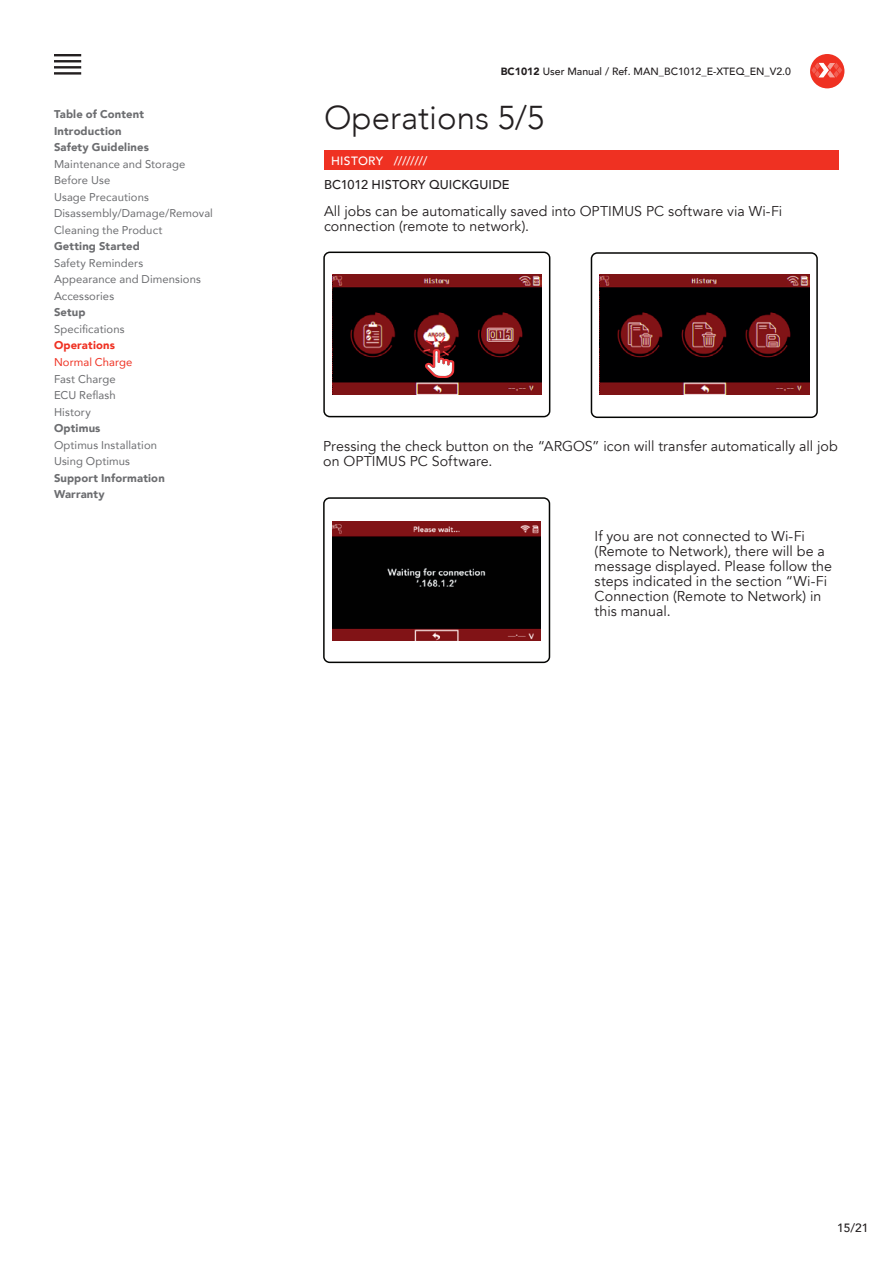
<style>
.page{position:relative;width:893px;height:1263px;background:#fff}
.page>*{position:absolute;margin:0;border:0;box-sizing:border-box;transform-origin:0 0}
.t1{font:300 33px "Avenir";color:#231f20}
.t2{font:14.25px/15px "Avenir";letter-spacing:.005em;color:#231f20}
.t3{font:500 12.75px "Avenir";letter-spacing:.005em;color:#231f20}
.t4{font:500 12px "Avenir";letter-spacing:.025em;color:#fff}
.t5{font:500 12px "Avenir";color:#231f20}
.t6{font:11.25px/16.5px "Avenir";letter-spacing:.01em;color:#6c6d70}
.t7{font:900 11.25px/16.5px "Avenir";letter-spacing:.015em;color:#6c6d70}
.t8{font:11.25px "Avenir";letter-spacing:.01em;color:#ef3122}
.t9{font:900 11.25px "Avenir";letter-spacing:.015em;color:#ef3122}
.t10{font:500 10.5px "Avenir";color:#231f20}
.s1{font-weight:900}
</style>
<div class="page">
<svg style="left:810px;top:54px;width:34px;height:34px"></svg>
<svg style="left:323px;top:497px;width:227px;height:166px"></svg>
<img style="left:332px;top:522px;width:209px;height:118px">
<svg style="left:591px;top:252px;width:227px;height:166px"></svg>
<img style="left:599px;top:275px;width:210px;height:119px">
<hr style="left:54px;top:72px;width:27px;height:3px;background:#231f20">
<hr style="left:54px;top:66px;width:27px;height:3px;background:#231f20">
<hr style="left:54px;top:60px;width:27px;height:2px;background:#231f20">
<hr style="left:54px;top:54px;width:27px;height:2px;background:#231f20">
<div style="left:324px;top:150px;width:515px;height:20px;background:#ef3122"></div>
<svg style="left:323px;top:252px;width:227px;height:165px"></svg>
<p class="t7" style="left:54px;top:106px;width:96px">Table of Content<br>Introduction<br>Safety Guidelines</p>
<p class="t6" style="left:54px;top:155px;width:161px">Maintenance and Storage<br>Before Use<br>Usage Precautions<br>Disassembly/Damage/Removal<br>Cleaning the Product</p>
<p class="t7" style="left:54px;top:238px;width:87px">Getting Started</p>
<p class="t6" style="left:54px;top:254px;width:148px">Safety Reminders<br>Appearance and Dimensions<br>Accessories</p>
<p class="t7" style="left:54px;top:304px;width:33px">Setup</p>
<p class="t6" style="left:54px;top:320px;width:72px">Specifications</p>
<p class="t9" style="left:54px;top:336px;width:62px">Operations</p>
<p class="t8" style="left:54px;top:353px;width:80px">Normal Charge</p>
<p class="t6" style="left:54px;top:370px;width:63px;text-align:justify">Fast Charge ECU Reflash History</p>
<p class="t7" style="left:54px;top:420px;width:48px">Optimus</p>
<p class="t6" style="left:54px;top:436px;width:105px">Optimus Installation<br>Using Optimus</p>
<p class="t7" style="left:54px;top:469px;width:112px">Support Information<br>Warranty</p>
<p class="t10" style="left:501px;top:62px;width:292px"><span class="s1">BC1012</span> User Manual / Ref. MAN_BC1012_E-XTEQ_EN_V2.0</p>
<h1 class="t1" style="left:324px;top:98px;width:222px">Operations 5/5</h1>
<p class="t4" style="left:331px;top:150px;width:98px">HISTORY ////////</p>
<p class="t3" style="left:324px;top:174px;width:187px">BC1012 HISTORY QUICKGUIDE</p>
<p class="t2" style="left:324px;top:203px;width:460px">All jobs can be automatically saved into OPTIMUS PC software via Wi-Fi connection (remote to network).</p>
<p class="t2" style="left:323px;top:439px;width:516px">Pressing the check button on the “ARGOS” icon will transfer automatically all job on OPTIMUS PC Software.</p>
<p class="t2" style="left:595px;top:529px;width:239px">If you are not connected to Wi-Fi (Remote to Network), there will be a message displayed. Please follow the steps indicated in the section “Wi-Fi<br>Connection (Remote to Network) in this manual.</p>
<p class="t5" style="left:837px;top:1218px;width:33px">15/21</p>
</div>
